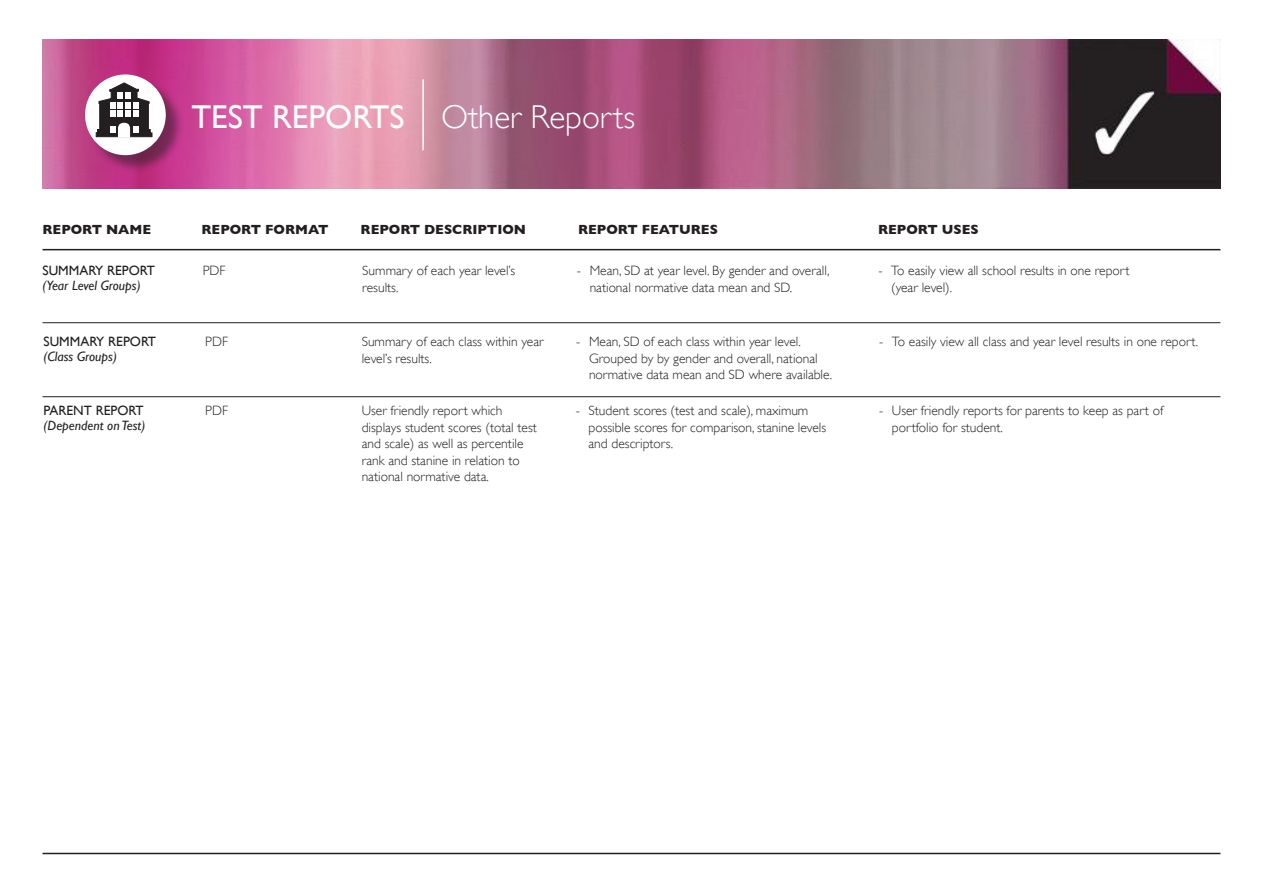
<style>
.page{position:relative;width:1263px;height:893px;background:#fff}
.page>*{position:absolute;margin:0;border:0;box-sizing:border-box;transform-origin:0 0}
.t1{font:300 33px "Gill Sans";color:#fff}
.t2{font:300 13.5px/16.5px "Gill Sans";color:#231f20}
.t3{font:700 13.5px "Gill Sans";color:#231f20}
.Paragraph_Style_1{font:italic 13.5px "Gill Sans";color:#231f20}
.Paragraph_Style_1-2{font:13.5px "Gill Sans";color:#231f20}
.s1{font-weight:400}
</style>
<div class="page">
<img style="left:43px;top:40px;width:1177px;height:148px">
<hr style="left:43px;top:322px;width:1177px;height:1px;background:#231f20">
<hr style="left:43px;top:396px;width:1177px;height:1px;background:#231f20">
<hr style="left:43px;top:853px;width:1177px;height:1px;background:#231f20">
<hr style="left:43px;top:249px;width:1177px;height:1px;background:#231f20">
<hr style="left:422px;top:79px;width:2px;height:71px;background:#fff">
<div style="left:87px;top:77px;width:97px;height:97px;background:#231f20;opacity:.5"></div>
<div style="left:85px;top:74px;width:81px;height:81px;background:#fff;border-radius:50%"></div>
<svg style="left:96px;top:82px;width:56px;height:56px"></svg>
<p class="t1" style="left:191px;top:98px;width:445px"><span class="s1">TEST REPORTS</span> Other Reports</p>
<p class="t3" style="left:43px;top:222px;width:110px">REPORT NAME</p>
<p class="t3" style="left:202px;top:222px;width:128px">REPORT FORMAT</p>
<p class="t3" style="left:361px;top:222px;width:167px">REPORT DESCRIPTION</p>
<p class="t3" style="left:578px;top:222px;width:141px">REPORT FEATURES</p>
<p class="t3" style="left:878px;top:222px;width:102px">REPORT USES</p>
<p class="Paragraph_Style_1-2" style="left:43px;top:263px;width:114px">SUMMARY REPORT</p>
<p class="Paragraph_Style_1" style="left:43px;top:278px;width:100px">(Year Level Groups)</p>
<p class="t2" style="left:203px;top:262px;width:24px">PDF</p>
<p class="t2" style="left:362px;top:262px;width:154px">Summary of each year level’s results.</p>
<p class="t2" style="left:590px;top:262px;width:241px;text-indent:-13px">- Mean, SD at year level. By gender and overall, national normative data mean and SD.</p>
<p class="t2" style="left:891px;top:262px;width:240px;text-indent:-13px">- To easily view all school results in one report (year level).</p>
<p class="Paragraph_Style_1-2" style="left:44px;top:334px;width:114px">SUMMARY REPORT</p>
<p class="Paragraph_Style_1" style="left:44px;top:349px;width:75px">(Class Groups)</p>
<p class="Paragraph_Style_1-2" style="left:44px;top:403px;width:102px">PARENT REPORT</p>
<p class="Paragraph_Style_1" style="left:44px;top:418px;width:103px">(Dependent on Test)</p>
<p class="t2" style="left:205px;top:334px;width:24px">PDF</p>
<p class="t2" style="left:205px;top:403px;width:24px">PDF</p>
<p class="t2" style="left:362px;top:334px;width:183px">Summary of each class within year level’s results.</p>
<p class="t2" style="left:362px;top:403px;width:142px">User friendly report which</p>
<p class="t2" style="left:362px;top:419px;width:177px">displays student scores (total test</p>
<p class="t2" style="left:362px;top:436px;width:163px">and scale) as well as percentile</p>
<p class="t2" style="left:362px;top:452px;width:160px">rank and stanine in relation to</p>
<p class="t2" style="left:362px;top:469px;width:129px">national normative data.</p>
<p class="t2" style="left:589px;top:334px;width:245px;text-indent:-13px">- Mean, SD of each class within year level.<br>Grouped by by gender and overall, national normative data mean and SD where available.</p>
<p class="t2" style="left:588px;top:403px;width:239px;text-indent:-13px">- Student scores (test and scale), maximum possible scores for comparison, stanine levels and descriptors.</p>
<p class="t2" style="left:879px;top:334px;width:320px">- To easily view all class and year level results in one report.</p>
<p class="t2" style="left:892px;top:403px;width:273px;text-indent:-13px">- User friendly reports for parents to keep as part of portfolio for student.</p>
</div>
